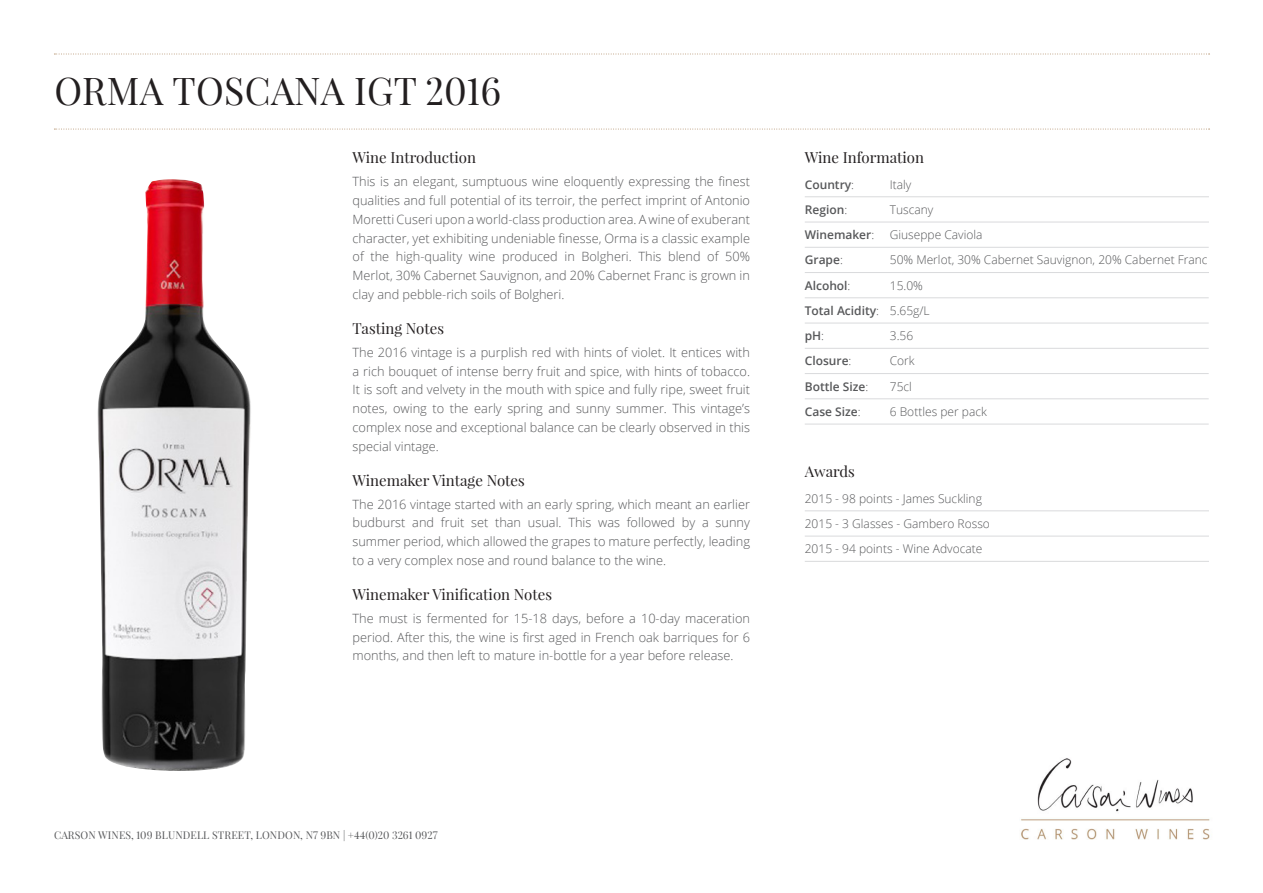
<style>
.page{position:relative;width:1263px;height:893px;background:#fff}
.page>*{position:absolute;margin:0;border:0;box-sizing:border-box;transform-origin:0 0}
.main_header{font:37.5px "Playfair Display";letter-spacing:.005em;color:#231f20}
.sub_head{font:15px "Playfair Display";color:#231f20}
.Wine_text{font:300 12.75px/18.8px "Open Sans";color:#57585a;text-align:justify}
.info{font:300 12px "Open Sans";color:#57585a}
.info-2{font:600 12px "Open Sans";color:#57585a}
.bottom_TOC{font:10.5px "Playfair Display";letter-spacing:.01em;color:#57585a}
.s1{font-weight:300}
</style>
<div class="page">
<svg style="left:54px;top:54px;width:1155px;height:1px"></svg>
<svg style="left:54px;top:129px;width:1155px;height:1px"></svg>
<img style="left:1021px;top:758px;width:189px;height:82px">
<img style="left:97px;top:179px;width:154px;height:592px">
<hr style="left:805px;top:197px;width:404px;height:1px;background:#d9dadc">
<hr style="left:805px;top:222px;width:404px;height:1px;background:#d9dadc">
<hr style="left:805px;top:247px;width:404px;height:1px;background:#d9dadc">
<hr style="left:805px;top:272px;width:404px;height:1px;background:#d9dadc">
<hr style="left:805px;top:298px;width:404px;height:1px;background:#d9dadc">
<hr style="left:805px;top:323px;width:404px;height:1px;background:#d9dadc">
<hr style="left:805px;top:348px;width:404px;height:1px;background:#d9dadc">
<hr style="left:805px;top:373px;width:404px;height:1px;background:#d9dadc">
<hr style="left:805px;top:399px;width:404px;height:1px;background:#d9dadc">
<hr style="left:805px;top:424px;width:404px;height:1px;background:#d9dadc">
<hr style="left:805px;top:511px;width:404px;height:1px;background:#d9dadc">
<hr style="left:805px;top:536px;width:404px;height:1px;background:#d9dadc">
<hr style="left:805px;top:561px;width:404px;height:1px;background:#d9dadc">
<p class="main_header" style="left:54px;top:67px;width:448px">ORMA TOSCANA IGT 2016</p>
<p class="sub_head" style="left:352px;top:148px;width:125px">Wine Introduction</p>
<p class="Wine_text" style="left:352px;top:172px;width:399px">This is an elegant, sumptuous wine eloquently expressing the finest qualities and full potential of its terroir, the perfect imprint of Antonio Moretti Cuseri upon a world-class production area. A wine of exuberant character, yet exhibiting undeniable finesse, Orma is a classic example of the high-quality wine produced in Bolgheri. This blend of 50% Merlot, 30% Cabernet Sauvignon, and 20% Cabernet Franc is grown in clay and pebble-rich soils of Bolgheri.</p>
<p class="sub_head" style="left:352px;top:319px;width:93px">Tasting Notes</p>
<p class="Wine_text" style="left:352px;top:342px;width:399px">The 2016 vintage is a purplish red with hints of violet. It entices with a rich bouquet of intense berry fruit and spice, with hints of tobacco.<br>It is soft and velvety in the mouth with spice and fully ripe, sweet fruit notes, owing to the early spring and sunny summer. This vintage’s complex nose and exceptional balance can be clearly observed in this special vintage.</p>
<p class="sub_head" style="left:352px;top:471px;width:174px">Winemaker Vintage Notes</p>
<p class="Wine_text" style="left:352px;top:494px;width:399px">The 2016 vintage started with an early spring, which meant an earlier budburst and fruit set than usual. This was followed by a sunny summer period, which allowed the grapes to mature perfectly, leading to a very complex nose and round balance to the wine.</p>
<p class="sub_head" style="left:352px;top:585px;width:201px">Winemaker Vinification Notes</p>
<p class="Wine_text" style="left:352px;top:608px;width:399px">The must is fermented for 15-18 days, before a 10-day maceration period. After this, the wine is first aged in French oak barriques for 6 months, and then left to mature in-bottle for a year before release.</p>
<p class="sub_head" style="left:805px;top:148px;width:121px">Wine Information</p>
<p class="info-2" style="left:805px;top:176px;width:51px">Country<span class="s1">:</span></p>
<p class="info" style="left:890px;top:176px;width:23px">Italy</p>
<p class="info-2" style="left:805px;top:201px;width:44px">Region<span class="s1">:</span></p>
<p class="info" style="left:890px;top:201px;width:45px">Tuscany</p>
<p class="info-2" style="left:805px;top:226px;width:71px">Winemaker<span class="s1">:</span></p>
<p class="info" style="left:890px;top:226px;width:94px">Giuseppe Caviola</p>
<p class="info-2" style="left:805px;top:252px;width:40px">Grape<span class="s1">:</span></p>
<p class="info" style="left:890px;top:252px;width:319px">50% Merlot, 30% Cabernet Sauvignon, 20% Cabernet Franc</p>
<p class="info-2" style="left:805px;top:277px;width:47px">Alcohol<span class="s1">:</span></p>
<p class="info" style="left:890px;top:277px;width:35px">15.0%</p>
<p class="info-2" style="left:805px;top:302px;width:126px">Total Acidity<span class="s1">: 5.65g/L</span></p>
<p class="info-2" style="left:805px;top:327px;width:21px">pH<span class="s1">:</span></p>
<p class="info" style="left:890px;top:327px;width:25px">3.56</p>
<p class="info-2" style="left:805px;top:353px;width:48px">Closure<span class="s1">:</span></p>
<p class="info" style="left:890px;top:353px;width:26px">Cork</p>
<p class="info-2" style="left:805px;top:378px;width:65px">Bottle Size<span class="s1">:</span></p>
<p class="info" style="left:890px;top:378px;width:24px">75cl</p>
<p class="info-2" style="left:805px;top:403px;width:57px">Case Size<span class="s1">:</span></p>
<p class="info" style="left:890px;top:403px;width:99px">6 Bottles per pack</p>
<p class="sub_head" style="left:805px;top:462px;width:52px">Awards</p>
<p class="info" style="left:805px;top:490px;width:179px">2015 - 98 points - James Suckling</p>
<p class="info" style="left:805px;top:515px;width:187px">2015 - 3 Glasses - Gambero Rosso</p>
<p class="info" style="left:805px;top:540px;width:179px">2015 - 94 points - Wine Advocate</p>
<p class="bottom_TOC" style="left:54px;top:828px;width:385px">CARSON WINES, 109 BLUNDELL STREET, LONDON, N7 9BN | +44(0)20 3261 0927</p>
</div>
